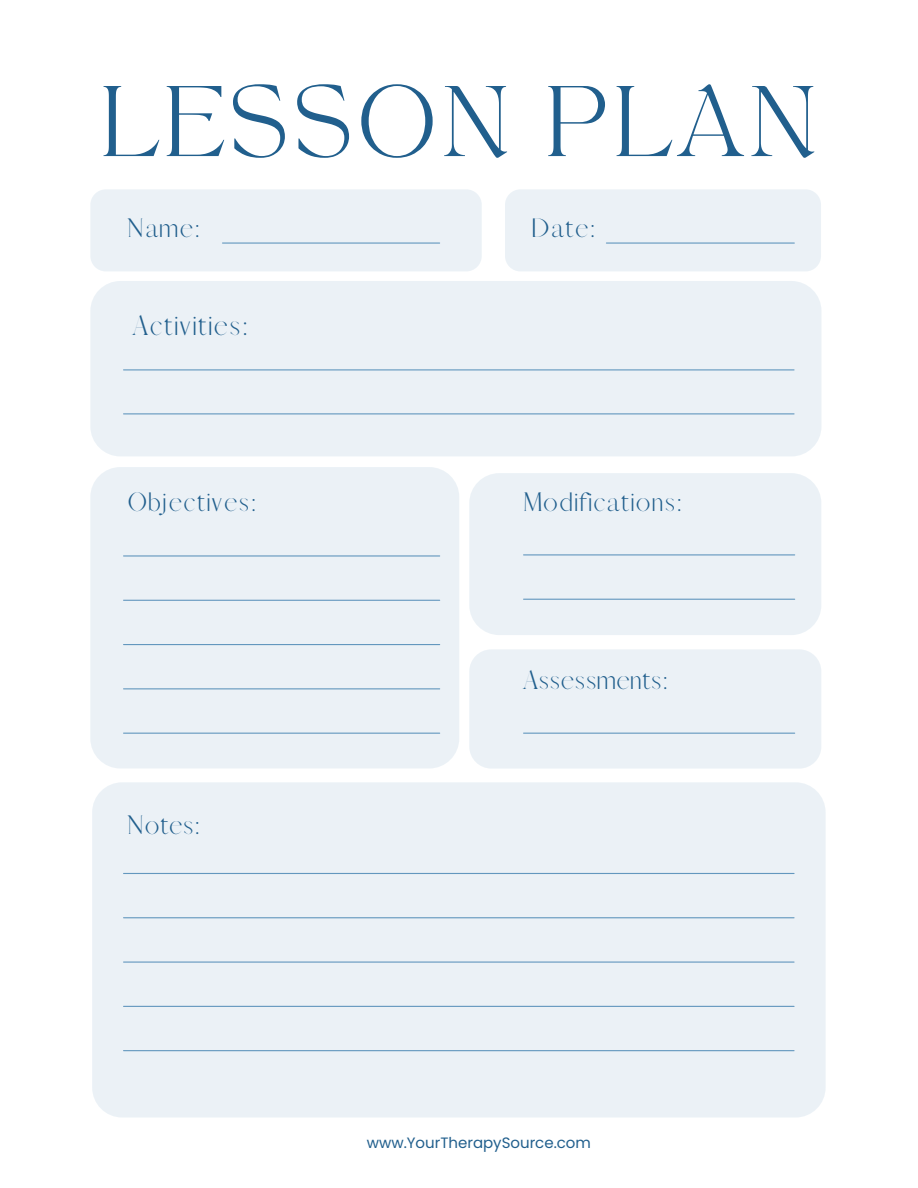
<style>
.page{position:relative;width:918px;height:1188px;background:#fff}
.page>*{position:absolute;margin:0;border:0;box-sizing:border-box;transform-origin:0 0}
.t1{font:70.05px "TANAEGEAN";letter-spacing:.065em;color:#215f8d}
.t2{font:25.35px "Afrah";letter-spacing:.06em;color:#215f8d}
.t3{font:24px "Afrah";letter-spacing:.06em;color:#215f8d}
.t4{font:24px "Afrah";letter-spacing:.025em;color:#215f8d}
.t5{font:15px "Poppins";color:#215f8d}
</style>
<div class="page">
<div style="left:92px;top:782px;width:734px;height:336px;background:#ebf1f6;border-radius:30px"></div>
<div style="left:90px;top:467px;width:369px;height:302px;background:#ebf1f6;border-radius:30px"></div>
<div style="left:469px;top:473px;width:352px;height:162px;background:#ebf1f6;border-radius:30px"></div>
<div style="left:469px;top:649px;width:352px;height:120px;background:#ebf1f6;border-radius:22px"></div>
<div style="left:90px;top:281px;width:732px;height:175px;background:#ebf1f6;border-radius:30px"></div>
<div style="left:90px;top:189px;width:392px;height:82px;background:#ebf1f6;border-radius:15px"></div>
<div style="left:505px;top:189px;width:316px;height:82px;background:#ebf1f6;border-radius:15px"></div>
<hr style="left:124px;top:369px;width:670px;height:1px;background:#6397be">
<hr style="left:223px;top:242px;width:217px;height:2px;background:#6397be">
<hr style="left:606px;top:242px;width:188px;height:2px;background:#6397be">
<hr style="left:124px;top:555px;width:316px;height:2px;background:#6397be">
<hr style="left:124px;top:873px;width:670px;height:1px;background:#6397be">
<hr style="left:124px;top:644px;width:316px;height:1px;background:#6397be">
<hr style="left:124px;top:962px;width:670px;height:1px;background:#6397be">
<hr style="left:124px;top:413px;width:670px;height:1px;background:#6397be">
<hr style="left:124px;top:600px;width:316px;height:1px;background:#6397be">
<hr style="left:124px;top:917px;width:670px;height:1px;background:#6397be">
<hr style="left:124px;top:688px;width:316px;height:1px;background:#6397be">
<hr style="left:124px;top:1006px;width:670px;height:1px;background:#6397be">
<hr style="left:124px;top:733px;width:316px;height:1px;background:#6397be">
<hr style="left:524px;top:733px;width:271px;height:1px;background:#6397be">
<hr style="left:524px;top:554px;width:271px;height:1px;background:#6397be">
<hr style="left:524px;top:599px;width:271px;height:1px;background:#6397be">
<hr style="left:124px;top:1050px;width:670px;height:1px;background:#6397be">
<p class="t1" style="left:101px;top:81px;width:718px">LESSON PLAN</p>
<p class="t3" style="left:128px;top:213px;width:72px">Name:</p>
<p class="t3" style="left:531px;top:213px;width:64px">Date:</p>
<p class="t2" style="left:132px;top:309px;width:115px">Activities:</p>
<p class="t3" style="left:128px;top:487px;width:128px">Objectives:</p>
<p class="t3" style="left:128px;top:810px;width:71px">Notes:</p>
<p class="t3" style="left:523px;top:487px;width:158px">Modifications:</p>
<p class="t4" style="left:523px;top:665px;width:144px">Assessments:</p>
<p class="t5" style="left:367px;top:1132px;width:226px">www.YourTherapySource.com</p>
</div>
